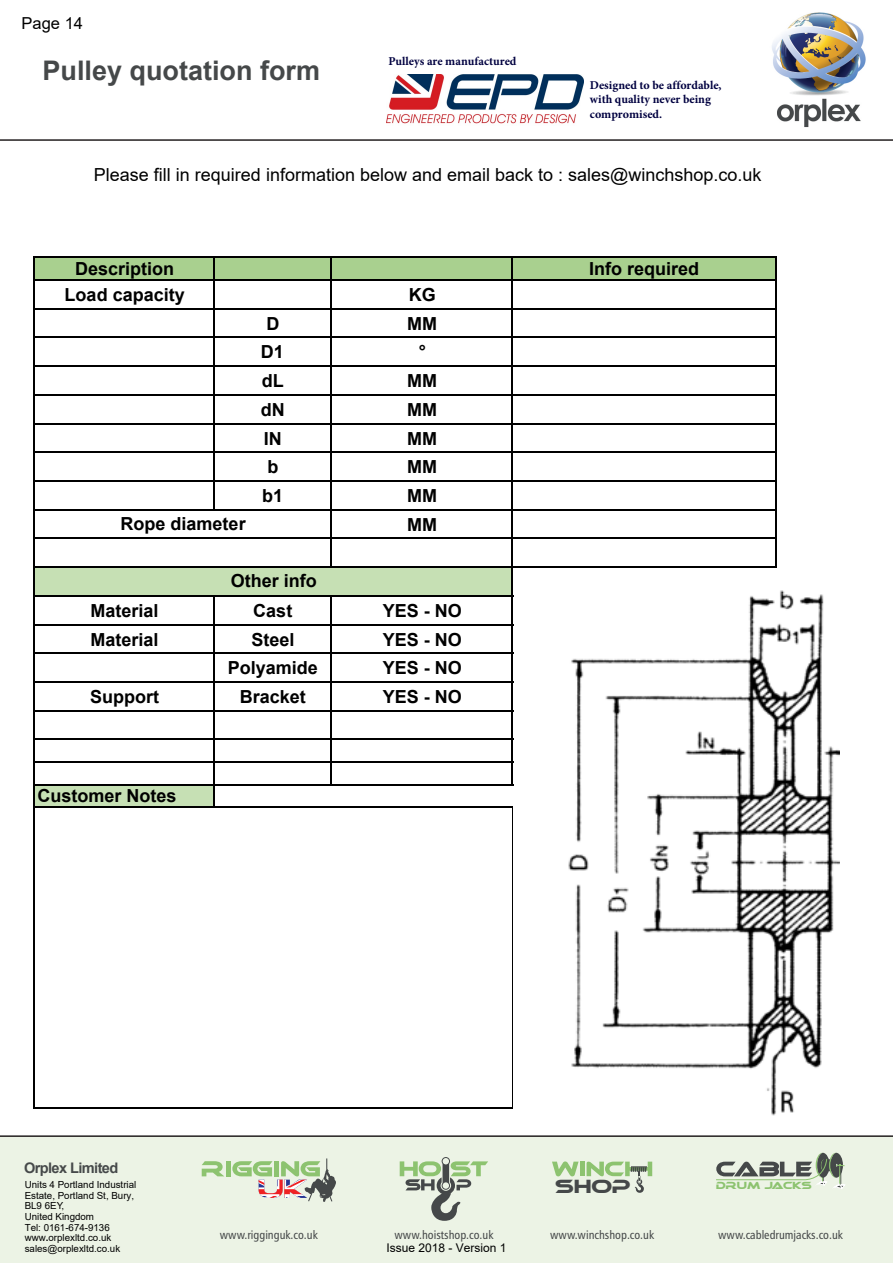
<style>
.page{position:relative;width:893px;height:1263px;background:#fff}
.page>*{position:absolute;margin:0;border:0;box-sizing:border-box;transform-origin:0 0}
.t1{font:700 27px "Arial";color:#454849}
.t2{font:700 18px/28.7px "Arial";color:#000}
.t3{font:18px "Arial";color:#000}
.t4{font:18px "Ethnocentric";color:#454849}
.t5{font:16.5px "Arial";color:#000}
.t6{font:700 14.55px "Arial";letter-spacing:-.04em;color:#46494a}
.t7{font:12px "Humanist 777 BT Roman Condensed B";color:#454849}
.t8{font:700 12px/14.4px "Minion Pro";color:#000040}
.t9{font:12px "Arial";color:#000}
.t10{font:9.75px/10.6px "Arial";color:#000}
.t11{font:9.75px "Ethnocentric";color:#8dc370}
.s1{font-weight:700}
</style>
<div class="page">
<div style="left:0;top:1136px;width:893px;height:127px;background:#ecf3e5"></div>
<hr style="left:0;top:139px;width:893px;height:2px;background:#231f20">
<hr style="left:0;top:1135px;width:893px;height:2px;background:#231f20">
<svg style="left:400px;top:1157px;width:88px;height:64px"></svg>
<svg style="left:716px;top:1153px;width:129px;height:36px"></svg>
<svg style="left:552px;top:1161px;width:27px;height:15px"></svg>
<hr style="left:580px;top:1161px;width:4px;height:15px;background:#8dc370">
<svg style="left:587px;top:1161px;width:65px;height:32px"></svg>
<svg style="left:202px;top:1161px;width:22px;height:15px"></svg>
<div style="left:226px;top:1161px;width:5px;height:15px;background:#8dc370"></div>
<svg style="left:232px;top:1158px;width:104px;height:44px"></svg>
<img style="left:387px;top:74px;width:197px;height:50px">
<img style="left:772px;top:13px;width:94px;height:115px">
<img style="left:568px;top:590px;width:272px;height:526px">
<div style="left:34px;top:257px;width:742px;height:23px;background:#a9d08f"></div>
<div style="left:34px;top:567px;width:478px;height:29px;background:#c6e0b4"></div>
<div style="left:34px;top:784px;width:180px;height:23px;background:#c6e0b4"></div>
<hr style="left:213px;top:258px;width:1px;height:252px;background:#000">
<hr style="left:330px;top:258px;width:1px;height:310px;background:#000">
<hr style="left:775px;top:258px;width:1px;height:310px;background:#000">
<hr style="left:33px;top:257px;width:2px;height:852px;background:#000">
<hr style="left:213px;top:596px;width:1px;height:212px;background:#000">
<hr style="left:330px;top:596px;width:1px;height:189px;background:#000">
<hr style="left:512px;top:258px;width:1px;height:527px;background:#000">
<hr style="left:512px;top:808px;width:1px;height:301px;background:#000">
<hr style="left:35px;top:257px;width:741px;height:1px;background:#000">
<hr style="left:35px;top:279px;width:741px;height:2px;background:#000">
<hr style="left:35px;top:308px;width:741px;height:1px;background:#000">
<hr style="left:35px;top:337px;width:741px;height:1px;background:#000">
<hr style="left:35px;top:365px;width:741px;height:2px;background:#000">
<hr style="left:35px;top:394px;width:741px;height:1px;background:#000">
<hr style="left:35px;top:423px;width:741px;height:1px;background:#000">
<hr style="left:35px;top:451px;width:741px;height:2px;background:#000">
<hr style="left:35px;top:480px;width:741px;height:2px;background:#000">
<hr style="left:35px;top:509px;width:741px;height:1px;background:#000">
<hr style="left:35px;top:538px;width:741px;height:1px;background:#000">
<hr style="left:35px;top:566px;width:741px;height:2px;background:#000">
<hr style="left:35px;top:595px;width:478px;height:1px;background:#000">
<hr style="left:35px;top:624px;width:478px;height:1px;background:#000">
<hr style="left:35px;top:652px;width:478px;height:2px;background:#000">
<hr style="left:35px;top:681px;width:478px;height:2px;background:#000">
<hr style="left:35px;top:710px;width:478px;height:1px;background:#000">
<hr style="left:35px;top:739px;width:478px;height:1px;background:#000">
<hr style="left:35px;top:761px;width:478px;height:2px;background:#000">
<hr style="left:35px;top:784px;width:478px;height:1px;background:#000">
<hr style="left:35px;top:806px;width:478px;height:2px;background:#000">
<hr style="left:35px;top:1107px;width:478px;height:2px;background:#000">
<p class="t5" style="left:22px;top:12px;width:63px">Page 14</p>
<p class="t1" style="left:43px;top:52px;width:279px">Pulley quotation form</p>
<p class="t8" style="left:388px;top:53px;width:130px">Pulleys are manufactured</p>
<p class="t8" style="left:590px;top:78px;width:133px">Designed to be affordable, with quality never being compromised.</p>
<p class="t3" style="left:94px;top:162px;width:669px">Please fill in required information below and email back to : sales@winchshop.co.uk</p>
<p class="t2" style="left:75px;top:255px;width:101px">Description</p>
<p class="t2" style="left:589px;top:255px;width:112px">Info required</p>
<p class="t2" style="left:65px;top:280px;width:122px">Load capacity</p>
<p class="t2" style="left:409px;top:280px;width:28px">KG</p>
<p class="t2" style="left:266px;top:309px;width:14px">D</p>
<p class="t2" style="left:407px;top:309px;width:31px">MM</p>
<p class="t2" style="left:261px;top:338px;width:25px">D1</p>
<p class="t2" style="left:419px;top:338px;width:9px">°</p>
<p class="t2" style="left:262px;top:367px;width:23px">dL</p>
<p class="t2" style="left:407px;top:367px;width:31px">MM</p>
<p class="t2" style="left:261px;top:395px;width:25px">dN</p>
<p class="t2" style="left:407px;top:395px;width:31px">MM</p>
<p class="t2" style="left:264px;top:424px;width:19px">IN</p>
<p class="t2" style="left:407px;top:424px;width:31px">MM</p>
<p class="t2" style="left:267px;top:453px;width:12px">b</p>
<p class="t2" style="left:407px;top:453px;width:31px">MM</p>
<p class="t2" style="left:262px;top:481px;width:23px">b1</p>
<p class="t2" style="left:407px;top:481px;width:31px">MM<br>MM</p>
<p class="t2" style="left:121px;top:509px;width:127px">Rope diameter</p>
<p class="t2" style="left:231px;top:567px;width:88px">Other info</p>
<p class="t2" style="left:90px;top:596px;width:70px">Material</p>
<p class="t2" style="left:253px;top:596px;width:41px">Cast</p>
<p class="t2" style="left:383px;top:596px;width:81px">YES - NO</p>
<p class="t2" style="left:90px;top:625px;width:70px">Material</p>
<p class="t2" style="left:251px;top:625px;width:45px">Steel</p>
<p class="t2" style="left:383px;top:625px;width:81px">YES - NO</p>
<p class="t2" style="left:228px;top:654px;width:92px">Polyamide</p>
<p class="t2" style="left:383px;top:654px;width:81px">YES - NO</p>
<p class="t2" style="left:90px;top:682px;width:70px">Support</p>
<p class="t2" style="left:240px;top:682px;width:68px">Bracket</p>
<p class="t2" style="left:383px;top:682px;width:81px">YES - NO</p>
<p class="t2" style="left:37px;top:781px;width:141px">Customer Notes</p>
<p class="t6" style="left:24px;top:1157px;width:96px">Orplex Limited</p>
<p class="t10" style="left:25px;top:1179px;width:113px">Units 4 Portland Industrial<br>Estate, Portland St, Bury,<br>BL9 6EY,<br>United Kingdom<br>Tel: 0161-674-9136 www<span class="s1">.</span>orplexltd.co.uk sales@orplexltd.co.uk</p>
<p class="t4" style="left:556px;top:1177px;width:76px">SHOP</p>
<p class="t11" style="left:716px;top:1180px;width:97px">DRUM JACKS</p>
<p class="t7" style="left:220px;top:1228px;width:99px">www.rigginguk.co.uk</p>
<p class="t7" style="left:394px;top:1228px;width:100px">www.hoistshop.co.uk</p>
<p class="t7" style="left:550px;top:1228px;width:106px">www.winchshop.co.uk</p>
<p class="t7" style="left:718px;top:1228px;width:126px">www.cabledrumjacks.co.uk</p>
<p class="t9" style="left:386px;top:1239px;width:122px">Issue 2018 - Version 1</p>
</div>
